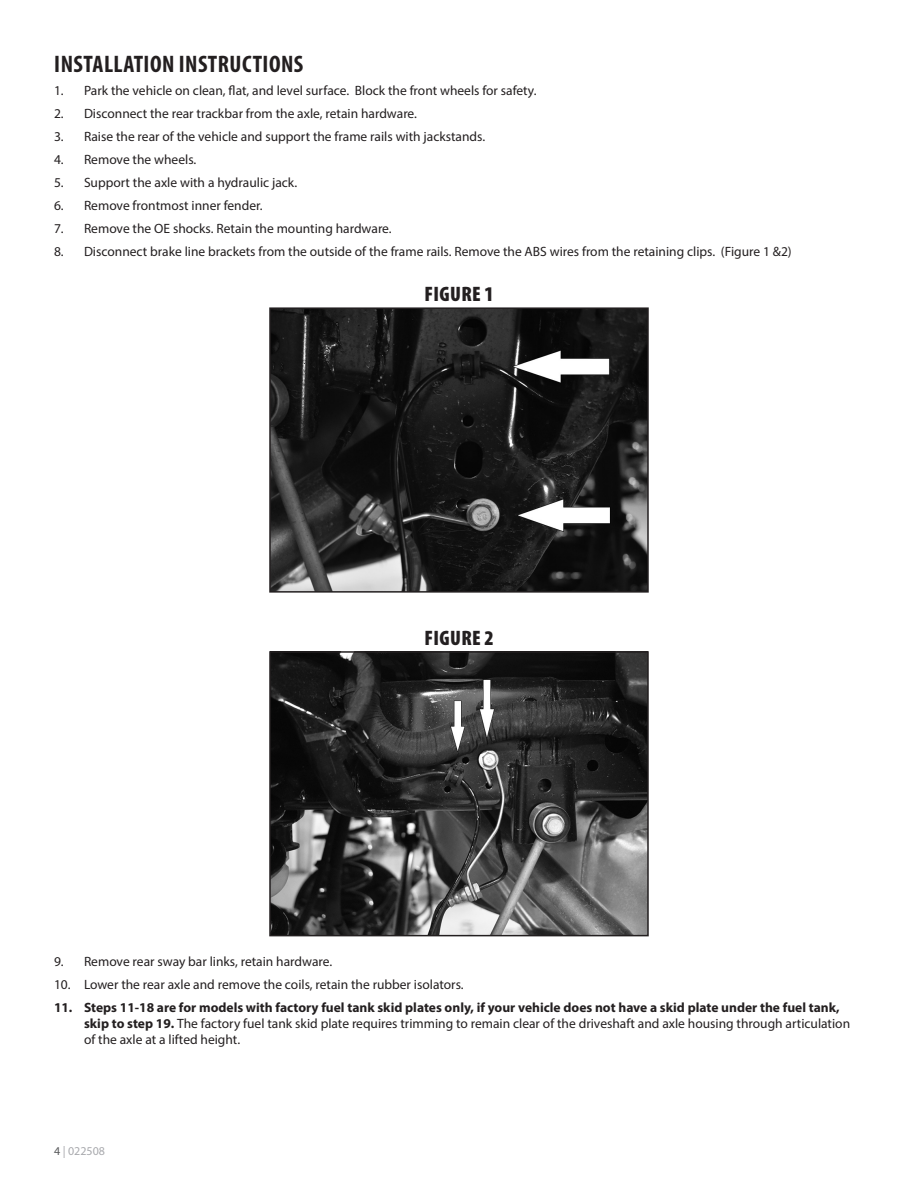
<style>
.page{position:relative;width:918px;height:1188px;background:#fff}
.page>*{position:absolute;margin:0;border:0;box-sizing:border-box;transform-origin:0 0}
.Headlines{font:700 condensed 24px "Myriad Pro";letter-spacing:.02em;color:#231f20}
.t1{font:900 condensed 21px "Myriad Pro";letter-spacing:.02em;color:#231f20}
.t2{font:13.5px/16.2px "Myriad Pro";color:#231f20}
.t3{font:12px "Myriad Pro";color:#a8a9ad}
.s1{font-weight:700}
.s2{color:#57585a}
</style>
<div class="page">
<img style="left:272px;top:310px;width:374px;height:280px">
<div style="left:269px;top:307px;width:380px;height:286px;border:2px solid #231f20"></div>
<img style="left:272px;top:654px;width:374px;height:279px">
<div style="left:269px;top:651px;width:380px;height:285px;border:2px solid #231f20"></div>
<p class="Headlines" style="left:54px;top:49px;width:251px">INSTALLATION INSTRUCTIONS</p>
<p class="t2" style="left:54px;top:82px;width:484px">1. Park the vehicle on clean, flat, and level surface. Block the front wheels for safety.</p>
<p class="t2" style="left:54px;top:105px;width:365px">2. Disconnect the rear trackbar from the axle, retain hardware.</p>
<p class="t2" style="left:54px;top:128px;width:433px">3. Raise the rear of the vehicle and support the frame rails with jackstands.</p>
<p class="t2" style="left:54px;top:151px;width:144px">4. Remove the wheels.</p>
<p class="t2" style="left:54px;top:174px;width:245px">5. Support the axle with a hydraulic jack.</p>
<p class="t2" style="left:54px;top:197px;width:210px">6. Remove frontmost inner fender.</p>
<p class="t2" style="left:54px;top:220px;width:339px">7. Remove the OE shocks. Retain the mounting hardware.</p>
<p class="t2" style="left:54px;top:243px;width:739px">8. Disconnect brake line brackets from the outside of the frame rails. Remove the ABS wires from the retaining clips. (Figure 1 &amp;2)</p>
<p class="t1" style="left:424px;top:282px;width:71px">FIGURE 1</p>
<p class="t1" style="left:424px;top:626px;width:71px">FIGURE 2</p>
<p class="t2" style="left:54px;top:953px;width:280px">9. Remove rear sway bar links, retain hardware.</p>
<p class="t2" style="left:54px;top:976px;width:411px">10. Lower the rear axle and remove the coils, retain the rubber isolators.</p>
<p class="t2" style="left:84px;top:999px;width:768px;text-indent:-30px"><span class="s1">11. Steps 11-18 are for models with factory fuel tank skid plates only, if your vehicle does not have a skid plate under the fuel tank, skip to step 19.</span> The factory fuel tank skid plate requires trimming to remain clear of the driveshaft and axle housing through articulation of the axle at a lifted height.</p>
<p class="t3" style="left:54px;top:1143px;width:53px"><span class="s2">4</span> | 022508</p>
</div>
